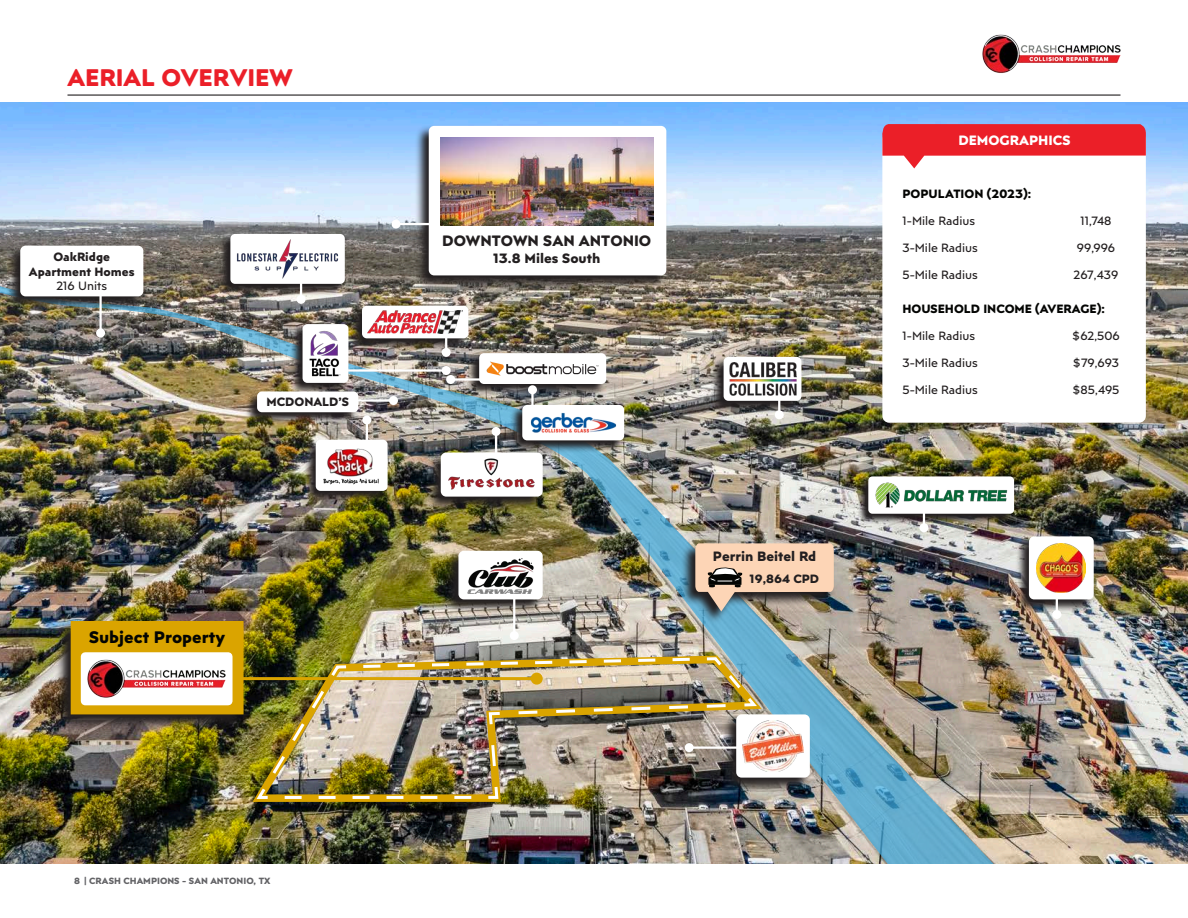
<style>
.page{position:relative;width:1188px;height:918px;background:#fff}
.page>*{position:absolute;margin:0;border:0;box-sizing:border-box;transform-origin:0 0}
.t1{font:700 24px "Posterama Text";color:#eb1f28}
.t2{font:700 16.65px "Posterama Text";color:#040503}
.t3{font:700 15px "Posterama Text";color:#231f20}
.t4{font:700 13.5px "Posterama Text";color:#231f20}
.t5{font:700 13.5px "Posterama Text";color:#fff}
.t6{font:12px "Posterama Text";color:#231f20}
.t7{font:700 12px "Posterama Text";color:#040503}
.t8{font:700 12px/14.4px "Posterama Text";color:#231f20;text-align:center}
.t9{font:700 9px "Posterama Text";color:#636366}
</style>
<div class="page">
<hr style="left:68px;top:94px;width:1052px;height:2px;background:#231f20">
<img style="left:983px;top:34px;width:137px;height:39px">
<img style="left:0;top:103px;width:1188px;height:761px">
<img style="left:0;top:286px;width:994px;height:578px">
<svg style="left:414px;top:125px;width:253px;height:165px;background:#66686b"></svg>
<div style="left:429px;top:126px;width:237px;height:149px;background:#fff;border-radius:5px"></div>
<img style="left:440px;top:137px;width:213px;height:89px">
<svg style="left:444px;top:550px;width:100px;height:64px;background:#6e695a"></svg>
<div style="left:458px;top:551px;width:85px;height:48px;background:#fff;border-radius:5px"></div>
<hr style="left:513px;top:580px;width:2px;height:56px;background:#fff">
<div style="left:510px;top:631px;width:9px;height:9px;background:#fff;border-radius:50%"></div>
<img style="left:467px;top:558px;width:67px;height:36px">
<img style="left:246px;top:652px;width:518px;height:154px">
<img style="left:254px;top:656px;width:506px;height:144px">
<img style="left:55px;top:620px;width:189px;height:110px">
<div style="left:71px;top:621px;width:173px;height:93px;background:#daa400"></div>
<hr style="left:233px;top:677px;width:304px;height:3px;background:#daa400">
<div style="left:531px;top:673px;width:12px;height:12px;background:#daa400;border-radius:50%"></div>
<div style="left:81px;top:652px;width:152px;height:53px;background:#fff"></div>
<img style="left:88px;top:659px;width:138px;height:39px">
<svg style="left:722px;top:713px;width:89px;height:79px;background:#525557"></svg>
<div style="left:736px;top:714px;width:74px;height:64px;background:#fff;border-radius:5px"></div>
<hr style="left:689px;top:746px;width:56px;height:3px;background:#fff">
<div style="left:685px;top:743px;width:9px;height:9px;background:#fff;border-radius:50%"></div>
<img style="left:743px;top:721px;width:60px;height:50px">
<hr style="left:366px;top:420px;width:2px;height:56px;background:#fff">
<div style="left:362px;top:416px;width:9px;height:9px;background:#fff;border-radius:50%"></div>
<hr style="left:495px;top:431px;width:2px;height:56px;background:#fff">
<div style="left:492px;top:427px;width:9px;height:9px;background:#fff;border-radius:50%"></div>
<img style="left:426px;top:451px;width:118px;height:60px">
<div style="left:441px;top:453px;width:102px;height:44px;background:#fff;border-radius:5px"></div>
<img style="left:448px;top:458px;width:87px;height:32px">
<img style="left:303px;top:439px;width:85px;height:65px">
<div style="left:316px;top:440px;width:72px;height:51px;background:#fff;border-radius:5px"></div>
<img style="left:323px;top:448px;width:56px;height:37px">
<img style="left:6px;top:245px;width:138px;height:66px">
<div style="left:20px;top:246px;width:123px;height:50px;background:#fff;border-radius:5px"></div>
<hr style="left:99px;top:270px;width:3px;height:63px;background:#fff">
<div style="left:96px;top:329px;width:9px;height:9px;background:#fff;border-radius:50%"></div>
<hr style="left:338px;top:399px;width:55px;height:3px;background:#fff">
<div style="left:389px;top:396px;width:9px;height:9px;background:#fff;border-radius:50%"></div>
<hr style="left:341px;top:369px;width:105px;height:3px;background:#fff">
<div style="left:442px;top:366px;width:9px;height:9px;background:#fff;border-radius:50%"></div>
<svg style="left:350px;top:305px;width:119px;height:46px;background:#635b53"></svg>
<div style="left:362px;top:306px;width:106px;height:32px;background:#fff;border-radius:5px"></div>
<svg style="left:445px;top:338px;width:2px;height:10px"></svg>
<div style="left:442px;top:348px;width:9px;height:9px;background:#fff;border-radius:50%"></div>
<img style="left:368px;top:311px;width:95px;height:22px">
<svg style="left:290px;top:324px;width:59px;height:67px"></svg>
<div style="left:303px;top:324px;width:45px;height:59px;background:#fff;border-radius:5px"></div>
<svg style="left:467px;top:353px;width:140px;height:44px;background:#5f5d5c"></svg>
<div style="left:479px;top:353px;width:127px;height:31px;background:#fff;border-radius:5px"></div>
<img style="left:310px;top:331px;width:31px;height:46px">
<img style="left:245px;top:391px;width:114px;height:34px">
<div style="left:257px;top:391px;width:101px;height:21px;background:#fff;border-radius:5px"></div>
<hr style="left:451px;top:378px;width:56px;height:3px;background:#fff">
<div style="left:446px;top:375px;width:9px;height:9px;background:#fff;border-radius:50%"></div>
<img style="left:486px;top:361px;width:113px;height:15px">
<hr style="left:531px;top:390px;width:3px;height:27px;background:#fff">
<div style="left:528px;top:385px;width:9px;height:9px;background:#fff;border-radius:50%"></div>
<svg style="left:510px;top:405px;width:115px;height:48px;background:#5c6a6f"></svg>
<div style="left:522px;top:405px;width:102px;height:35px;background:#fff;border-radius:5px"></div>
<img style="left:530px;top:412px;width:87px;height:21px">
<hr style="left:396px;top:223px;width:41px;height:2px;background:#fff">
<div style="left:392px;top:220px;width:9px;height:9px;background:#fff;border-radius:50%"></div>
<svg style="left:219px;top:234px;width:126px;height:62px;background:#5f5853"></svg>
<div style="left:230px;top:234px;width:115px;height:50px;background:#fff;border-radius:5px"></div>
<svg style="left:300px;top:284px;width:2px;height:11px"></svg>
<div style="left:297px;top:295px;width:9px;height:9px;background:#fff;border-radius:50%"></div>
<img style="left:236px;top:239px;width:103px;height:40px">
<svg style="left:711px;top:357px;width:91px;height:56px;background:#5e5b58"></svg>
<div style="left:724px;top:357px;width:77px;height:44px;background:#fff;border-radius:5px"></div>
<svg style="left:778px;top:401px;width:2px;height:9px"></svg>
<div style="left:775px;top:410px;width:9px;height:9px;background:#fff;border-radius:50%"></div>
<img style="left:729px;top:362px;width:67px;height:33px">
<img style="left:1015px;top:536px;width:79px;height:77px">
<div style="left:1029px;top:536px;width:65px;height:63px;background:#fff;border-radius:5px"></div>
<svg style="left:1056px;top:599px;width:2px;height:11px"></svg>
<div style="left:1052px;top:610px;width:9px;height:9px;background:#fff;border-radius:50%"></div>
<svg style="left:857px;top:476px;width:158px;height:48px;background:#5f5b51"></svg>
<div style="left:868px;top:476px;width:146px;height:38px;background:#fff;border-radius:4px"></div>
<svg style="left:923px;top:514px;width:2px;height:9px"></svg>
<div style="left:919px;top:523px;width:9px;height:9px;background:#fff;border-radius:50%"></div>
<img style="left:875px;top:482px;width:133px;height:26px">
<img style="left:1037px;top:544px;width:49px;height:48px">
<div style="left:882px;top:133px;width:264px;height:290px;background:#fff;border-radius:7px"></div>
<svg style="left:882px;top:124px;width:264px;height:44px"></svg>
<img style="left:681px;top:542px;width:154px;height:83px">
<svg style="left:695px;top:543px;width:139px;height:69px;background:#c9b09a"></svg>
<h1 class="t1" style="left:68px;top:61px;width:227px">AERIAL OVERVIEW</h1>
<p class="t8" style="left:29px;top:249px;width:107px">OakRidge<br>Apartment Homes</p>
<p class="t6" style="left:56px;top:278px;width:52px">216 Units</p>
<p class="t8" style="left:266px;top:394px;width:84px">MCDONALD’S</p>
<h2 class="t2" style="left:89px;top:626px;width:137px">Subject Property</h2>
<p class="t9" style="left:74px;top:875px;width:198px">8 | CRASH CHAMPIONS - SAN ANTONIO, TX</p>
<p class="t3" style="left:442px;top:231px;width:211px">DOWNTOWN SAN ANTONIO</p>
<p class="t4" style="left:493px;top:248px;width:109px">13.8 Miles South</p>
<p class="t4" style="left:713px;top:547px;width:105px">Perrin Beitel Rd</p>
<p class="t8" style="left:750px;top:571px;width:71px">19,864 CPD</p>
<p class="t5" style="left:959px;top:131px;width:114px">DEMOGRAPHICS</p>
<p class="t7" style="left:902px;top:186px;width:130px">POPULATION (2023):</p>
<p class="t6" style="left:902px;top:213px;width:74px">1-Mile Radius</p>
<p class="t6" style="left:1081px;top:213px;width:32px">11,748</p>
<p class="t6" style="left:902px;top:240px;width:77px">3-Mile Radius</p>
<p class="t6" style="left:1077px;top:240px;width:40px">99,996</p>
<p class="t6" style="left:902px;top:267px;width:77px">5-Mile Radius</p>
<p class="t6" style="left:1074px;top:267px;width:46px">267,439</p>
<p class="t7" style="left:902px;top:300px;width:204px">HOUSEHOLD INCOME (AVERAGE):</p>
<p class="t6" style="left:902px;top:328px;width:74px">1-Mile Radius</p>
<p class="t6" style="left:1072px;top:328px;width:49px">$62,506</p>
<p class="t6" style="left:902px;top:355px;width:77px">3-Mile Radius</p>
<p class="t6" style="left:1073px;top:355px;width:48px">$79,693</p>
<p class="t6" style="left:902px;top:382px;width:77px">5-Mile Radius</p>
<p class="t6" style="left:1073px;top:382px;width:48px">$85,495</p>
</div>
